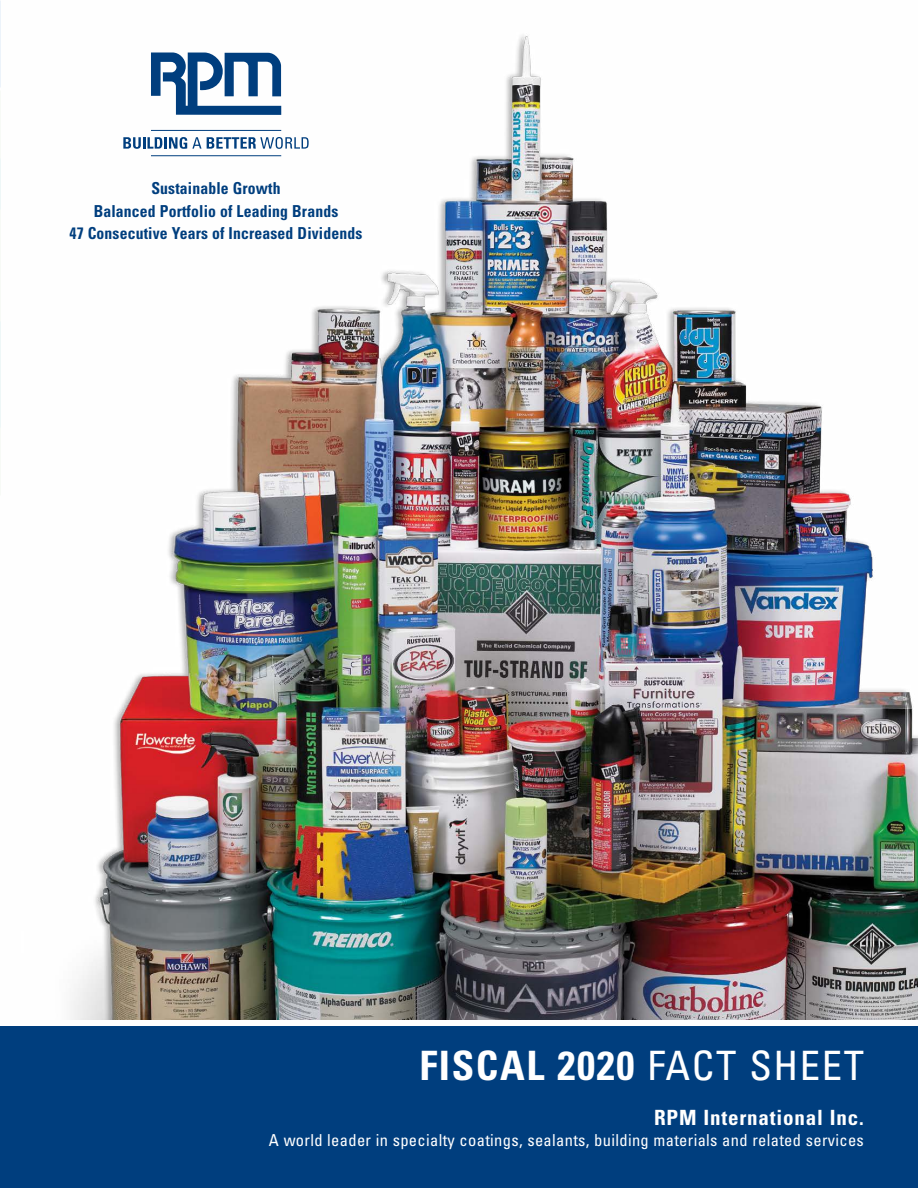
<style>
.page{position:relative;width:918px;height:1188px;background:#fff}
.page>*{position:absolute;margin:0;border:0;box-sizing:border-box;transform-origin:0 0}
.t1{font:700 condensed 40.5px "Univers";letter-spacing:.04em;color:#fff}
.t2{font:700 condensed 21px "Univers";letter-spacing:.04em;color:#fff}
.t3{font:700 condensed 16.5px/22.5px "Univers";letter-spacing:.01em;color:#003e7e;text-align:center;scale:.95 1}
.t4{font:condensed 16.5px "Univers";letter-spacing:.02em;color:#fff}
.s1{font-weight:400}
</style>
<div class="page">
<img style="left:0;top:1px;width:918px;height:1018px">
<div style="left:0;top:1026px;width:918px;height:162px;background:#003e7e"></div>
<svg style="left:151px;top:53px;width:130px;height:62px"></svg>
<svg style="left:123px;top:137px;width:186px;height:12px"></svg>
<hr style="left:151px;top:155px;width:130px;height:1px;background:#003e7e">
<hr style="left:151px;top:130px;width:130px;height:1px;background:#003e7e">
<p class="t3" style="left:70px;top:177px;width:310px">Sustainable Growth<br>Balanced Portfolio of Leading Brands<br>47 Consecutive Years of Increased Dividends</p>
<h1 class="t1" style="left:419px;top:1040px;width:446px">FISCAL 2020 <span class="s1">FACT SHEET</span></h1>
<p class="t2" style="left:654px;top:1105px;width:211px">RPM International Inc.</p>
<p class="t4" style="left:269px;top:1130px;width:597px">A world leader in specialty coatings, sealants, building materials and related services</p>
</div>
